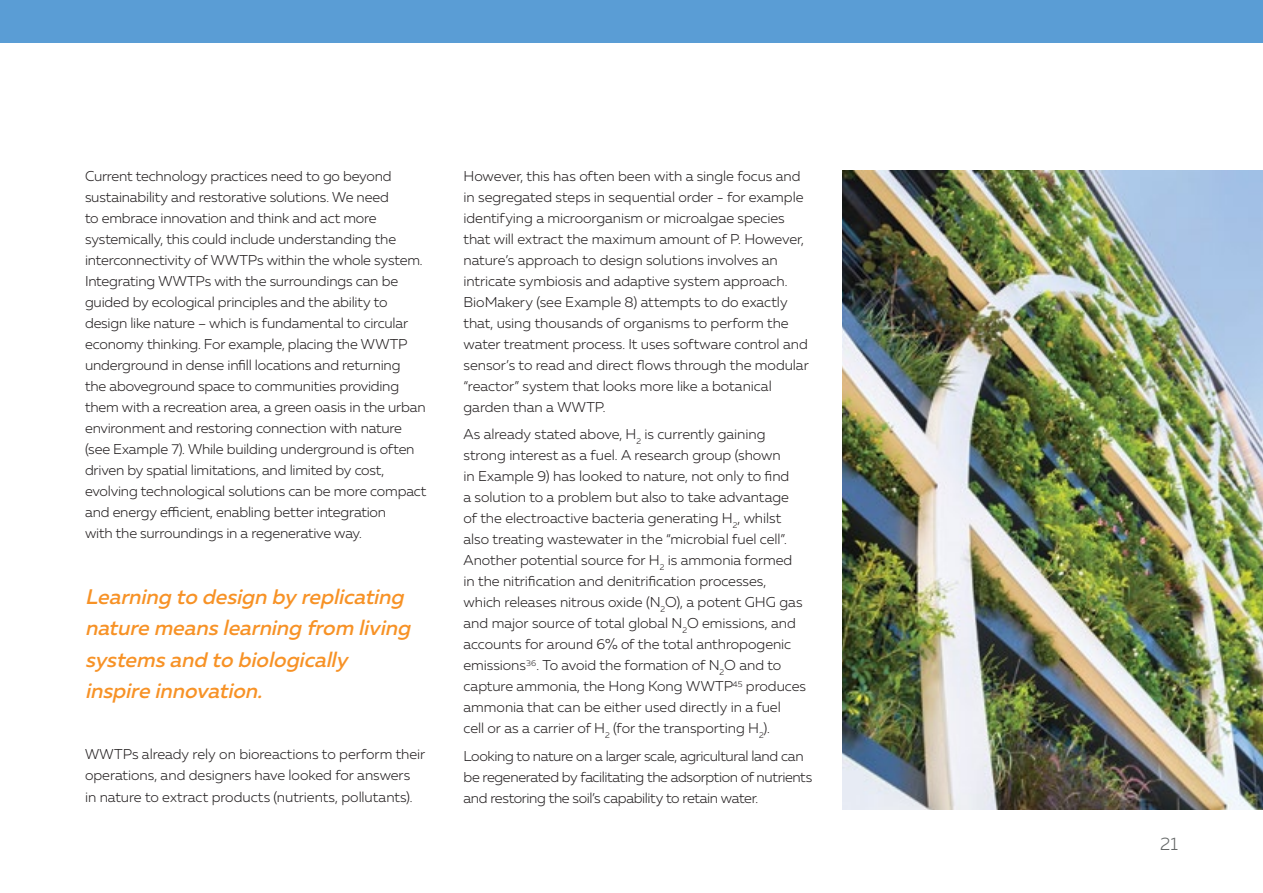
<style>
.page{position:relative;width:1263px;height:893px;background:#fff}
.page>*{position:absolute;margin:0;border:0;box-sizing:border-box;transform-origin:0 0}
.t1{font:italic 500 21px/31.5px "Muller";color:#f79226}
.t2{font:300 18px "Muller";color:#656868}
.t3{font:300 14.25px/21px "Muller";letter-spacing:-.01em;color:#231f20}
</style>
<div class="page">
<div style="left:0;top:0;width:1263px;height:43px;background:#5a9dd5"></div>
<img style="left:842px;top:170px;width:421px;height:640px">
<p class="t3" style="left:85px;top:165px;width:343px">Current technology practices need to go beyond sustainability and restorative solutions. We need<br>to embrace innovation and think and act more systemically, this could include understanding the interconnectivity of WWTPs within the whole system.<br>Integrating WWTPs with the surroundings can be guided by ecological principles and the ability to design like nature – which is fundamental to circular economy thinking. For example, placing the WWTP underground in dense infill locations and returning<br>the aboveground space to communities providing them with a recreation area, a green oasis in the urban environment and restoring connection with nature (see Example 7). While building underground is often driven by spatial limitations, and limited by cost, evolving technological solutions can be more compact and energy efficient, enabling better integration<br>with the surroundings in a regenerative way.</p>
<h1 class="t1" style="left:85px;top:580px;width:332px">Learning to design by replicating nature meanslearning from living systemsand to biologically inspire innovation.</h1>
<p class="t3" style="left:85px;top:744px;width:342px">WWTPs already rely on bioreactions to perform their operations, and designers have looked for answers<br>in nature to extract products (nutrients, pollutants).</p>
<p class="t3" style="left:463px;top:165px;width:347px">However, this has often been with a single focus and in segregated steps in sequential order - for example identifying a microorganism or microalgae species that will extract the maximum amount of P. However, nature’s approach to design solutions involves an intricate symbiosis and adaptive system approach.<br>BioMakery (see Example 8) attempts to do exactly that, using thousands of organisms to perform the water treatment process. It uses software control and sensor’s to read and direct flows through the modular “reactor” system that looks more like a botanical garden than a WWTP.</p>
<p class="t3" style="left:463px;top:424px;width:344px">As already stated above, H<sub>2</sub> is currently gaining strong interest as a fuel. A research group (shown<br>in Example 9) has looked to nature, not only to find<br>a solution to a problem but also to take advantage<br>of the electroactive bacteria generating H<sub>2</sub>, whilst also treating wastewater in the “microbial fuel cell”.<br>Another potential source for H<sub>2</sub> is ammonia formed in the nitrification and denitrification processes, which releases nitrous oxide (N<sub>2</sub>O), a potent GHG gas and major source of total global N<sub>2</sub>O emissions, and accounts for around 6% of the total anthropogenic emissions<sup>36</sup>. To avoid the formation of N<sub>2</sub>O and to capture ammonia, the Hong Kong WWTP<sup>45</sup> produces ammonia that can be either used directly in a fuel<br>cell or as a carrier of H<sub>2</sub> (for the transporting H<sub>2</sub>).</p>
<p class="t3" style="left:463px;top:745px;width:350px">Looking to nature on a larger scale, agricultural land can be regenerated by facilitating the adsorption of nutrients and restoring the soil’s capability to retain water.</p>
<p class="t2" style="left:1160px;top:833px;width:19px">21</p>
</div>
